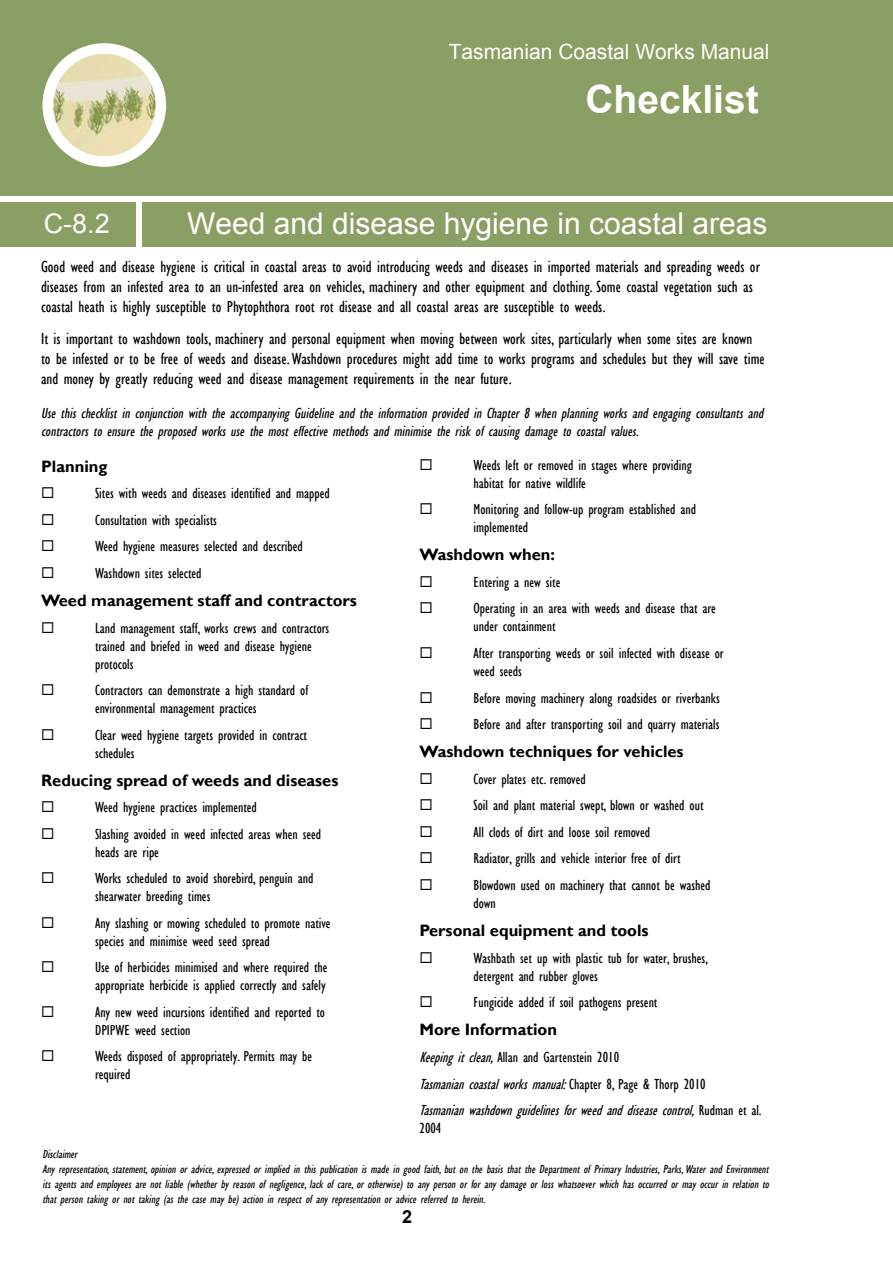
<style>
.page{position:relative;width:893px;height:1263px;background:#fff}
.page>*{position:absolute;margin:0;border:0;box-sizing:border-box;transform-origin:0 0}
.t1{font:700 39px "Arial";color:#fff}
.t2{font:30px "Arial";color:#fff}
.t3{font:27px "Arial";color:#fff}
.t4{font:21px "Arial";color:#fff}
.t5{font:700 18px "Arial";color:#000}
.t6{font:condensed 16.5px/19.8px "Gill Sans";color:#000}
.t7{font:700 16.5px "Gill Sans";color:#000}
.t8{font:condensed 15px/26.5px "Gill Sans";color:#000}
.t9{font:italic condensed 15px/26.5px "Gill Sans";color:#000}
.t10{font:15px/26.5px "Wingdings";color:#000;text-align:justify}
.t11{font:italic condensed 12px/15px "Gill Sans";color:#000}
.s1{font-style:normal}
</style>
<div class="page">
<div style="left:0;top:0;width:893px;height:196px;background:#8a9f63"></div>
<div style="left:142px;top:202px;width:751px;height:45px;background:#8a9f63"></div>
<div style="left:0;top:202px;width:135px;height:45px;background:#8a9f63"></div>
<img style="left:48px;top:48px;width:113px;height:114px;border-radius:50%">
<div style="left:43px;top:43px;width:123px;height:124px;border:10px solid #fff;border-radius:50%"></div>
<h3 class="t4" style="left:449px;top:37px;width:322px">Tasmanian Coastal Works Manual</h3>
<h1 class="t1" style="left:585px;top:73px;width:175px">Checklist</h1>
<h3 class="t3" style="left:44px;top:206px;width:68px">C-8.2</h3>
<h2 class="t2" style="left:187px;top:204px;width:582px">Weed and disease hygiene in coastal areas</h2>
<p class="t6" style="left:41px;top:257px;width:720px">Good weed and disease hygiene is critical in coastal areas to avoid introducing weeds and diseases in imported materials and spreading weeds or diseases from an infested area to an un-infested area on vehicles, machinery and other equipment and clothing. Some coastal vegetation such as coastal heath is highly susceptible to Phytophthora root rot disease and all coastal areas are susceptible to weeds.</p>
<p class="t6" style="left:41px;top:329px;width:725px">It is important to washdown tools, machinery and personal equipment when moving between work sites, particularly when some sites are known to be infested or to be free of weeds and disease. Washdown procedures might add time to works programs and schedules but they will save time and money by greatly reducing weed and disease management requirements in the near future.</p>
<p class="t9" style="left:41px;top:404px;width:727px;line-height:18px">Use this checklist in conjunction with the accompanying Guideline and the information provided in Chapter 8 when planning works and engaging consultants and contractors to ensure the proposed works use the most effective methods and minimise the risk of causing damage to coastal values.</p>
<p class="t7" style="left:41px;top:456px;width:68px">Planning</p>
<p class="t8" style="left:95px;top:480px;width:236px">Sites with weeds and diseases identified and mapped Consultation with specialists<br>Weed hygiene measures selected and described Washdown sites selected</p>
<p class="t7" style="left:41px;top:591px;width:317px">Weed management staff and contractors</p>
<p class="t8" style="left:95px;top:619px;width:236px;line-height:18px">Land management staff, works crews and contractors trained and briefed in weed and disease hygiene protocols</p>
<p class="t8" style="left:95px;top:681px;width:215px;line-height:18px">Contractors can demonstrate a high standard of environmental management practices</p>
<p class="t8" style="left:95px;top:726px;width:213px;line-height:18px">Clear weed hygiene targets provided in contract schedules</p>
<p class="t7" style="left:41px;top:770px;width:299px">Reducing spread of weeds and diseases</p>
<p class="t8" style="left:95px;top:794px;width:228px">Weed hygiene practices implemented<br>Slashing avoided in weed infected areas when seed</p>
<p class="t8" style="left:95px;top:839px;width:220px">heads are ripe<br>Works scheduled to avoid shorebird, penguin and</p>
<p class="t8" style="left:95px;top:883px;width:237px">shearwater breeding times<br>Any slashing or mowing scheduled to promote native</p>
<p class="t8" style="left:95px;top:928px;width:234px">species and minimise weed seed spread<br>Use of herbicides minimised and where required the</p>
<p class="t8" style="left:95px;top:972px;width:232px">appropriate herbicide is applied correctly and safely<br>Any new weed incursions identified and reported to</p>
<p class="t8" style="left:95px;top:1017px;width:219px">DPIPWE weed section<br>Weeds disposed of appropriately. Permits may be</p>
<p class="t8" style="left:95px;top:1061px;width:37px">required</p>
<p class="t10" style="left:41px;top:480px;width:15px">◻ ◻ ◻ ◻</p>
<p class="t8" style="left:474px;top:456px;width:220px;line-height:18px">Weeds left or removed in stages where providing habitat for native wildlife</p>
<p class="t8" style="left:474px;top:500px;width:224px;line-height:18px">Monitoring and follow-up program established and implemented</p>
<p class="t7" style="left:420px;top:545px;width:137px">Washdown when:</p>
<p class="t8" style="left:474px;top:569px;width:244px">Entering a new site<br>Operating in an area with weeds and disease that are</p>
<p class="t8" style="left:474px;top:613px;width:252px">under containment<br>After transporting weeds or soil infected with disease or</p>
<p class="t8" style="left:474px;top:658px;width:248px">weed seeds<br>Before moving machinery along roadsides or riverbanks<br>Before and after transporting soil and quarry materials</p>
<p class="t7" style="left:420px;top:742px;width:266px">Washdown techniques for vehicles</p>
<p class="t8" style="left:474px;top:766px;width:238px">Cover plates etc. removed<br>Soil and plant material swept, blown or washed out All clods of dirt and loose soil removed<br>Radiator, grills and vehicle interior free of dirt Blowdown used on machinery that cannot be washed</p>
<p class="t8" style="left:474px;top:890px;width:24px">down</p>
<p class="t7" style="left:420px;top:921px;width:231px">Personal equipment and tools</p>
<p class="t8" style="left:474px;top:949px;width:236px;line-height:18px">Washbath set up with plastic tub for water, brushes, detergent and rubber gloves</p>
<p class="t8" style="left:474px;top:989px;width:185px">Fungicide added if soil pathogens present</p>
<p class="t7" style="left:420px;top:1020px;width:139px">More Information</p>
<p class="t9" style="left:420px;top:1044px;width:344px">Keepingitclean,<span class="s1">Allan and Gartenstein 2010<br></span>Tasmaniancoastalworksmanual:<span class="s1">C h a p t e r 8 , P a g e &amp; T h o r p 2 0 1 0<br></span>Tasmanianwashdownguidelinesforweedanddiseasecontrol,<span class="s1">R u d m a n e t a l .</span></p>
<p class="t8" style="left:420px;top:1115px;width:23px">2004</p>
<p class="t10" style="left:420px;top:765px;width:15px">◻ ◻ ◻ ◻ ◻</p>
<p class="t11" style="left:43px;top:1146px;width:731px">Disclaimer<br>Any representation,statement,opinion or advice,expressed or implied in this publication is made in good faith,but on the basis that the Department of Primary Industries,Parks,Water and Environment its agents and employees are not liable (whether by reason of negligence,lack of care,or otherwise) to any person or for any damage or loss whatsoever which has occurred or may occur in relation to that person taking or not taking (as the case may be) action in respect of any representation or advice referred to herein.</p>
<p class="t5" style="left:402px;top:1205px;width:12px">2</p>
</div>
